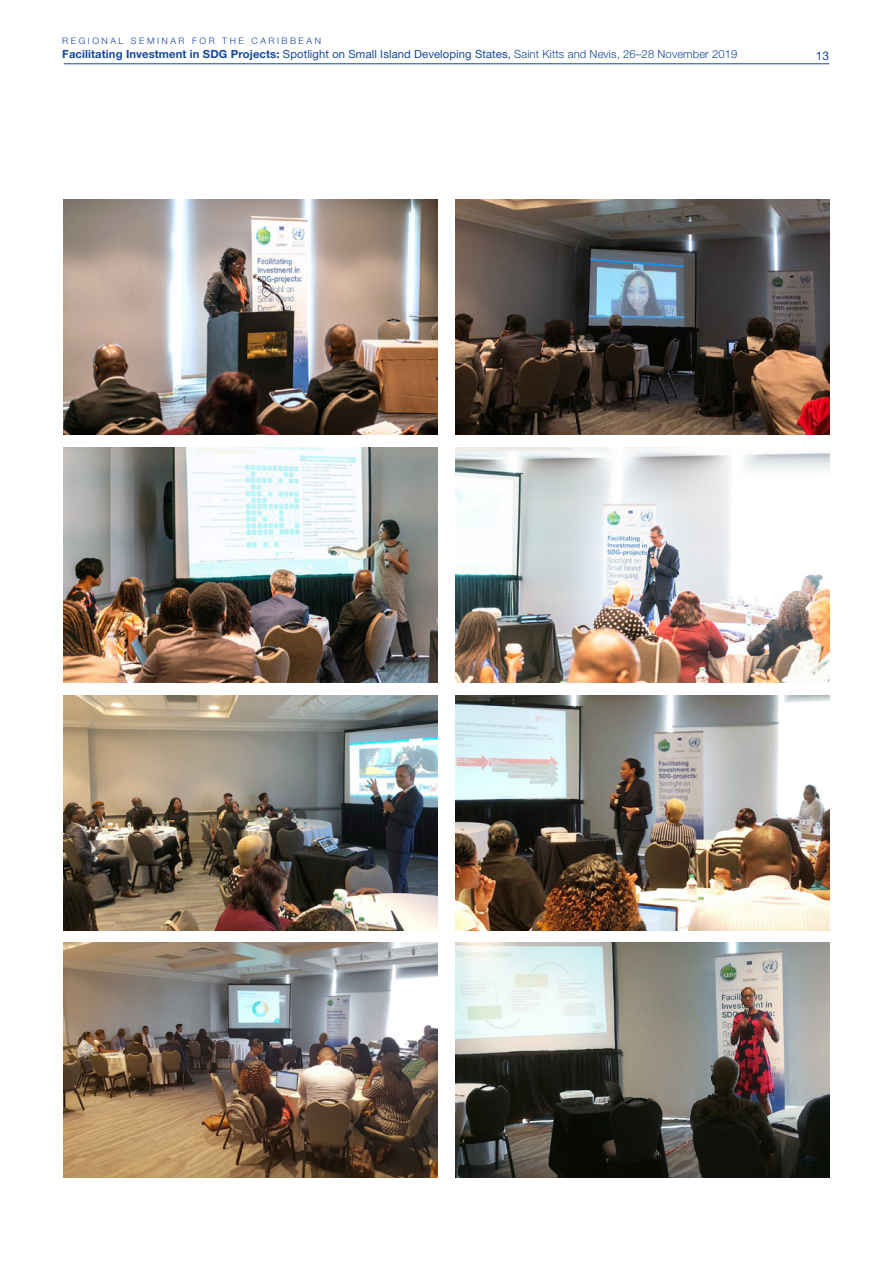
<style>
.page{position:relative;width:893px;height:1263px;background:#fff}
.page>*{position:absolute;margin:0;border:0;box-sizing:border-box;transform-origin:0 0}
.t1{font:12px "Helvetica Neue LT Std";color:#17479e}
.t2{font:11.25px "Helvetica Neue LT Std";letter-spacing:.01em;color:#17479e}
.t3{font:300 9px "Helvetica Neue LT Std";letter-spacing:.28em;color:#17479e}
.s1{font-weight:700}
.s2{font-weight:300}
</style>
<div class="page">
<hr style="left:64px;top:64px;width:765px;height:1px;background:#17479e">
<img style="left:64px;top:200px;width:374px;height:235px">
<img style="left:64px;top:447px;width:374px;height:235px">
<img style="left:64px;top:695px;width:374px;height:235px">
<img style="left:64px;top:943px;width:374px;height:235px">
<img style="left:455px;top:200px;width:374px;height:235px">
<img style="left:455px;top:447px;width:374px;height:235px">
<img style="left:455px;top:695px;width:374px;height:235px">
<img style="left:455px;top:943px;width:374px;height:235px">
<p class="t3" style="left:62px;top:36px;width:260px">REGIONAL SEMINAR FOR THE CARIBBEAN</p>
<p class="t2" style="left:62px;top:48px;width:677px"><span class="s1">Facilitating Investment in SDG Projects:</span> Spotlight on Small Island Developing States, <span class="s2">Saint Kitts and Nevis, 26–28 November 2019</span></p>
<p class="t1" style="left:816px;top:48px;width:15px">13</p>
</div>
